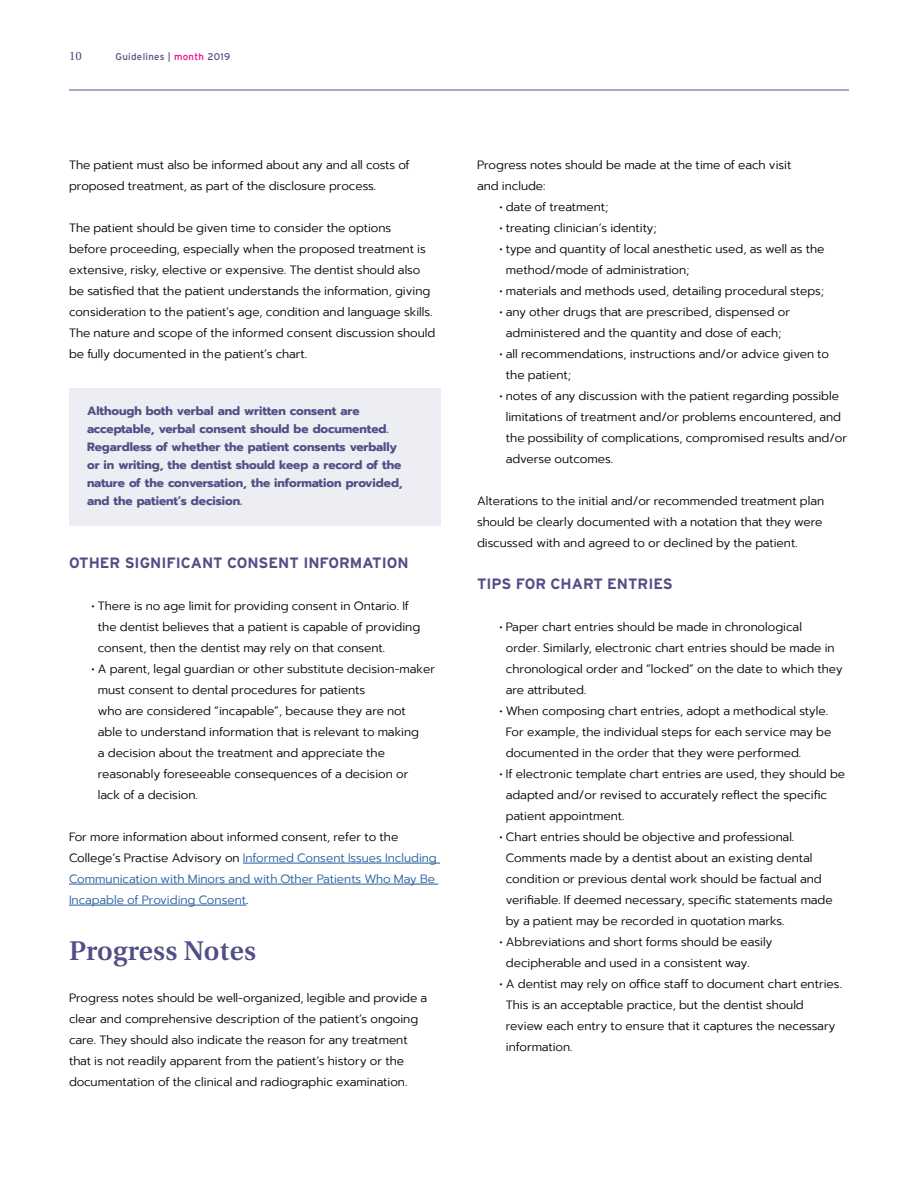
<style>
.page{position:relative;width:918px;height:1188px;background:#fff}
.page>*{position:absolute;margin:0;border:0;box-sizing:border-box;transform-origin:0 0}
.t1{font:600 27px "Utopia";letter-spacing:.01em;color:#524e86}
.t2{font:700 15px "Interstate";color:#524e86}
.t3{font:300 12px/21px "Prompt";color:#000}
.t4{font:700 12px/18px "Prompt";letter-spacing:-.005em;color:#524e86}
.t5{font:300 12px/21px "Prompt";color:#215e9e}
.t6{font:12px "Utopia";color:#524e86}
.t7{font:9.75px "Interstate";letter-spacing:.03em;color:#524e86}
.s1{color:#ec008c}
.s2{color:#000}
</style>
<div class="page">
<hr style="left:69px;top:90px;width:780px;height:1px;background:#524e86">
<hr style="left:243px;top:863px;width:197px;height:1px;background:#215e9e">
<hr style="left:69px;top:884px;width:369px;height:1px;background:#215e9e">
<hr style="left:69px;top:905px;width:177px;height:1px;background:#215e9e">
<div style="left:69px;top:388px;width:372px;height:138px;background:#ededf4"></div>
<p class="t6" style="left:69px;top:49px;width:14px">10</p>
<p class="t7" style="left:116px;top:51px;width:116px">Guidelines | <span class="s1">month</span> 2019</p>
<p class="t3" style="left:69px;top:155px;width:342px">The patient must also be informed about any and all costs of proposed treatment, as part of the disclosure process.</p>
<p class="t3" style="left:69px;top:218px;width:368px">The patient should be given time to consider the options<br>before proceeding, especially when the proposed treatment is extensive, risky, elective or expensive. The dentist should also be satisfied that the patient understands the information, giving consideration to the patient’s age, condition and language skills.<br>The nature and scope of the informed consent discussion should be fully documented in the patient’s chart.</p>
<p class="t4" style="left:87px;top:402px;width:317px">Although both verbal and written consent are acceptable, verbal consent should be documented.<br>Regardless of whether the patient consents verbally or in writing, the dentist should keep a record of the nature of the conversation, the information provided, and the patient’s decision.</p>
<p class="t2" style="left:69px;top:555px;width:341px">OTHER SIGNIFICANT CONSENT INFORMATION</p>
<p class="t3" style="left:98px;top:596px;width:324px;text-indent:-6px">• There is no age limit for providing consent in Ontario. If the dentist believes that a patient is capable of providing consent, then the dentist may rely on that consent.</p>
<p class="t3" style="left:98px;top:659px;width:339px;text-indent:-6px">• A parent, legal guardian or other substitute decision-maker must consent to dental procedures for patients<br>who are considered “incapable”, because they are not<br>able to understand information that is relevant to making<br>a decision about the treatment and appreciate the reasonably foreseeable consequences of a decision or<br>lack of a decision.</p>
<p class="t5" style="left:69px;top:827px;width:369px"><span class="s2">For more information about informed consent, refer to the College’s Practise Advisory on</span> Informed Consent Issues Including Communication with Minors and with Other Patients Who May Be Incapable of Providing Consent<span class="s2">.</span></p>
<h1 class="t1" style="left:69px;top:935px;width:189px">Progress Notes</h1>
<p class="t3" style="left:69px;top:987px;width:360px">Progress notes should be well-organized, legible and provide a clear and comprehensive description of the patient’s ongoing care. They should also indicate the reason for any treatment that is not readily apparent from the patient’s history or the documentation of the clinical and radiographic examination.</p>
<p class="t3" style="left:477px;top:155px;width:316px">Progress notes should be made at the time of each visit and include:</p>
<p class="t3" style="left:500px;top:197px;width:110px">• date of treatment;</p>
<p class="t3" style="left:500px;top:218px;width:159px">• treating clinician’s identity;</p>
<p class="t3" style="left:506px;top:239px;width:320px;text-indent:-6px">• type and quantity of local anesthetic used, as well as the method/mode of administration;</p>
<p class="t3" style="left:500px;top:281px;width:326px">• materials and methods used, detailing procedural steps;</p>
<p class="t3" style="left:500px;top:302px;width:292px;text-align:center">• any other drugs that are prescribed, dispensed or administered and the quantity and dose of each;</p>
<p class="t3" style="left:506px;top:344px;width:325px;text-indent:-6px">• all recommendations, instructions and/or advice given to the patient;</p>
<p class="t3" style="left:506px;top:386px;width:343px;text-indent:-6px">• notes of any discussion with the patient regarding possible limitations of treatment and/or problems encountered, and the possibility of complications, compromised results and/or adverse outcomes.</p>
<p class="t3" style="left:477px;top:491px;width:349px">Alterations to the initial and/or recommended treatment plan should be clearly documented with a notation that they were discussed with and agreed to or declined by the patient.</p>
<p class="t2" style="left:477px;top:576px;width:197px">TIPS FOR CHART ENTRIES</p>
<p class="t3" style="left:506px;top:617px;width:338px;text-indent:-6px">• Paper chart entries should be made in chronological<br>order. Similarly, electronic chart entries should be made in chronological order and “locked” on the date to which they are attributed.</p>
<p class="t3" style="left:506px;top:701px;width:327px;text-indent:-6px">• When composing chart entries, adopt a methodical style.<br>For example, the individual steps for each service may be documented in the order that they were performed.</p>
<p class="t3" style="left:506px;top:764px;width:341px;text-indent:-6px">• If electronic template chart entries are used, they should be adapted and/or revised to accurately reflect the specific patient appointment.</p>
<p class="t3" style="left:506px;top:827px;width:328px;text-indent:-6px">• Chart entries should be objective and professional.<br>Comments made by a dentist about an existing dental condition or previous dental work should be factual and verifiable. If deemed necessary, specific statements made by a patient may be recorded in quotation marks.</p>
<p class="t3" style="left:506px;top:932px;width:268px;text-indent:-6px">• Abbreviations and short forms should be easily decipherable and used in a consistent way.</p>
<p class="t3" style="left:506px;top:974px;width:338px;text-indent:-6px">• A dentist may rely on office staff to document chart entries.<br>This is an acceptable practice, but the dentist should review each entry to ensure that it captures the necessary information.</p>
</div>
